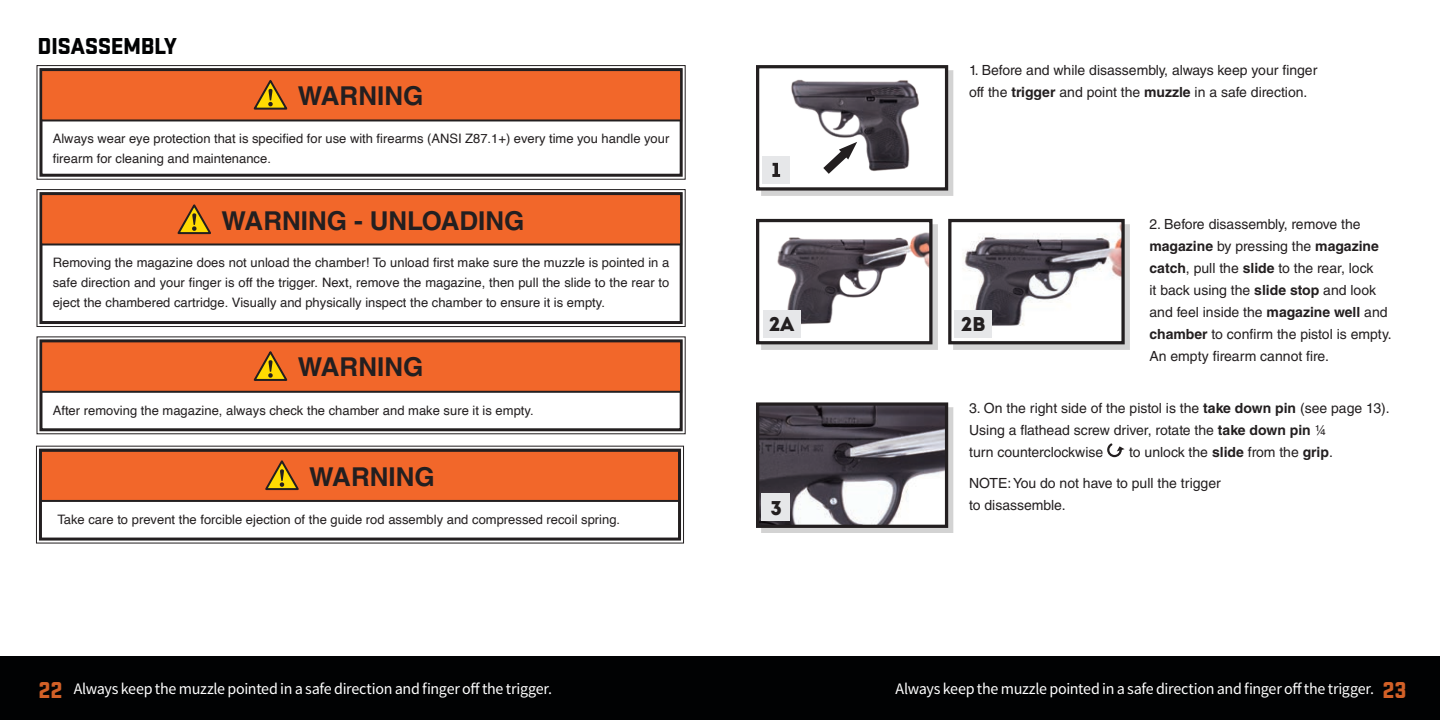
<style>
.page{position:relative;width:1440px;height:720px;background:#fff}
.page>*{position:absolute;margin:0;border:0;box-sizing:border-box;transform-origin:0 0}
.t1{font:700 26px "Helvetica LT Std";color:#231f20}
.t2{font:900 24px "Stratum 2";letter-spacing:-.02em;color:#010203}
.t3{font:20px "Intro";color:#231f20}
.t4{font:16px "Source Sans Pro";letter-spacing:-.02em;color:#fff}
.t5{font:14px/22px "Helvetica LT Std";color:#231f20}
.t6{font:13px/20px "Helvetica";color:#231f20}
.s1{font-weight:700}
.s2{font-family:"Stratum 2";font-weight:900;font-size:24px;color:#d26027}
</style>
<div class="page">
<div style="left:0;top:657px;width:1440px;height:63px;background:#010203"></div>
<svg style="left:36px;top:65px;width:650px;height:115px"></svg>
<div style="left:39px;top:68px;width:644px;height:109px;border:3px solid #231f20"></div>
<svg style="left:39px;top:68px;width:644px;height:54px;background:#dd622b"></svg>
<svg style="left:36px;top:189px;width:650px;height:138px"></svg>
<div style="left:39px;top:192px;width:644px;height:132px;border:3px solid #231f20"></div>
<svg style="left:39px;top:192px;width:644px;height:54px;background:#dd622b"></svg>
<svg style="left:36px;top:445px;width:648px;height:99px"></svg>
<div style="left:39px;top:449px;width:642px;height:92px;border:3px solid #231f20"></div>
<svg style="left:38px;top:449px;width:643px;height:54px;background:#dc632d"></svg>
<svg style="left:36px;top:336px;width:650px;height:99px"></svg>
<div style="left:39px;top:339px;width:644px;height:92px;border:3px solid #231f20"></div>
<svg style="left:39px;top:339px;width:644px;height:55px;background:#dd652f"></svg>
<div style="left:761px;top:70px;width:192px;height:126px;background:#231f20;opacity:.2"></div>
<img style="left:761px;top:70px;width:183px;height:117px">
<div style="left:756px;top:65px;width:192px;height:126px;border:3px solid #231f20"></div>
<div style="left:763px;top:156px;width:27px;height:28px;background:#e6e7e9"></div>
<svg style="left:772px;top:163px;width:8px;height:14px"></svg>
<svg style="left:815px;top:139px;width:44px;height:43px"></svg>
<svg style="left:1107px;top:443px;width:18px;height:14px"></svg>
<div style="left:761px;top:408px;width:192px;height:125px;background:#231f20;opacity:.2"></div>
<img style="left:760px;top:406px;width:184px;height:118px">
<div style="left:756px;top:402px;width:192px;height:126px;border:3px solid #231f20"></div>
<div style="left:762px;top:494px;width:28px;height:27px;background:#e6e7e9"></div>
<div style="left:761px;top:224px;width:177px;height:126px;background:#231f20;opacity:.2"></div>
<div style="left:758px;top:221px;width:173px;height:122px;background:#fff"></div>
<img style="left:766px;top:232px;width:163px;height:106px">
<div style="left:756px;top:219px;width:177px;height:125px;border:3px solid #231f20"></div>
<div style="left:763px;top:310px;width:38px;height:27px;background:#e6e7e9"></div>
<div style="left:953px;top:224px;width:177px;height:126px;background:#231f20;opacity:.2"></div>
<img style="left:953px;top:223px;width:168px;height:117px">
<div style="left:948px;top:219px;width:177px;height:125px;border:3px solid #231f20"></div>
<div style="left:954px;top:310px;width:38px;height:27px;background:#e6e7e9"></div>
<h2 class="t2" style="left:37px;top:29px;width:141px">DISASSEMBLY</h2>
<h1 class="t1" style="left:298px;top:80px;width:127px">WARNING</h1>
<p class="t6" style="left:53px;top:129px;width:618px">Always wear eye protection that is specified for use with firearms (ANSI Z87.1+) every time you handle your firearm for cleaning and maintenance.</p>
<h1 class="t1" style="left:222px;top:205px;width:304px">WARNING - UNLOADING</h1>
<p class="t6" style="left:53px;top:253px;width:618px;text-align:justify">Removing the magazine does not unload the chamber! To unload first make sure the muzzle is pointed in a safe direction and your finger is off the trigger. Next, remove the magazine, then pull the slide to the rear to eject the chambered cartridge. Visually and physically inspect the chamber to ensure it is empty.</p>
<h1 class="t1" style="left:298px;top:351px;width:127px">WARNING</h1>
<p class="t6" style="left:53px;top:400px;width:482px">After removing the magazine, always check the chamber and make sure it is empty.</p>
<h1 class="t1" style="left:309px;top:461px;width:127px">WARNING</h1>
<p class="t6" style="left:57px;top:509px;width:564px">Take care to prevent the forcible ejection of the guide rod assembly and compressed recoil spring.</p>
<p class="t5" style="left:969px;top:59px;width:350px">1. Before and while disassembly, always keep your finger off the <span class="s1">trigger</span> and point the <span class="s1">muzzle</span> in a safe direction.</p>
<h3 class="t3" style="left:769px;top:312px;width:27px">2A</h3>
<h3 class="t3" style="left:961px;top:312px;width:26px">2B</h3>
<p class="t5" style="left:1150px;top:213px;width:244px">2. Before disassembly, remove the <span class="s1">magazine</span> by pressing the <span class="s1">magazine catch</span>, pull the <span class="s1">slide</span> to the rear, lock<br>it back using the <span class="s1">slide stop</span> and look and feel inside the <span class="s1">magazine well</span> and <span class="s1">chamber</span> to confirm the pistol is empty.<br>An empty firearm cannot fire.</p>
<h3 class="t3" style="left:771px;top:496px;width:13px">3</h3>
<p class="t5" style="left:969px;top:397px;width:422px">3. On the right side of the pistol is the <span class="s1">take down pin</span> (see page 13).<br>Using a flathead screw driver, rotate the <span class="s1">take down pin</span> ¼<br>turn counterclockwise</p>
<p class="t5" style="left:1129px;top:441px;width:205px">to unlock the <span class="s1">slide</span> from the <span class="s1">grip</span>.</p>
<p class="t5" style="left:969px;top:472px;width:253px">NOTE: You do not have to pull the trigger to disassemble.</p>
<p class="t4" style="left:38px;top:678px;width:515px"><span class="s2">22</span> Always keep the muzzle pointed in a safe direction and finger off the trigger.</p>
<p class="t4" style="left:896px;top:678px;width:512px">Always keep the muzzle pointed in a safe direction and finger off the trigger. <span class="s2">23</span></p>
</div>
